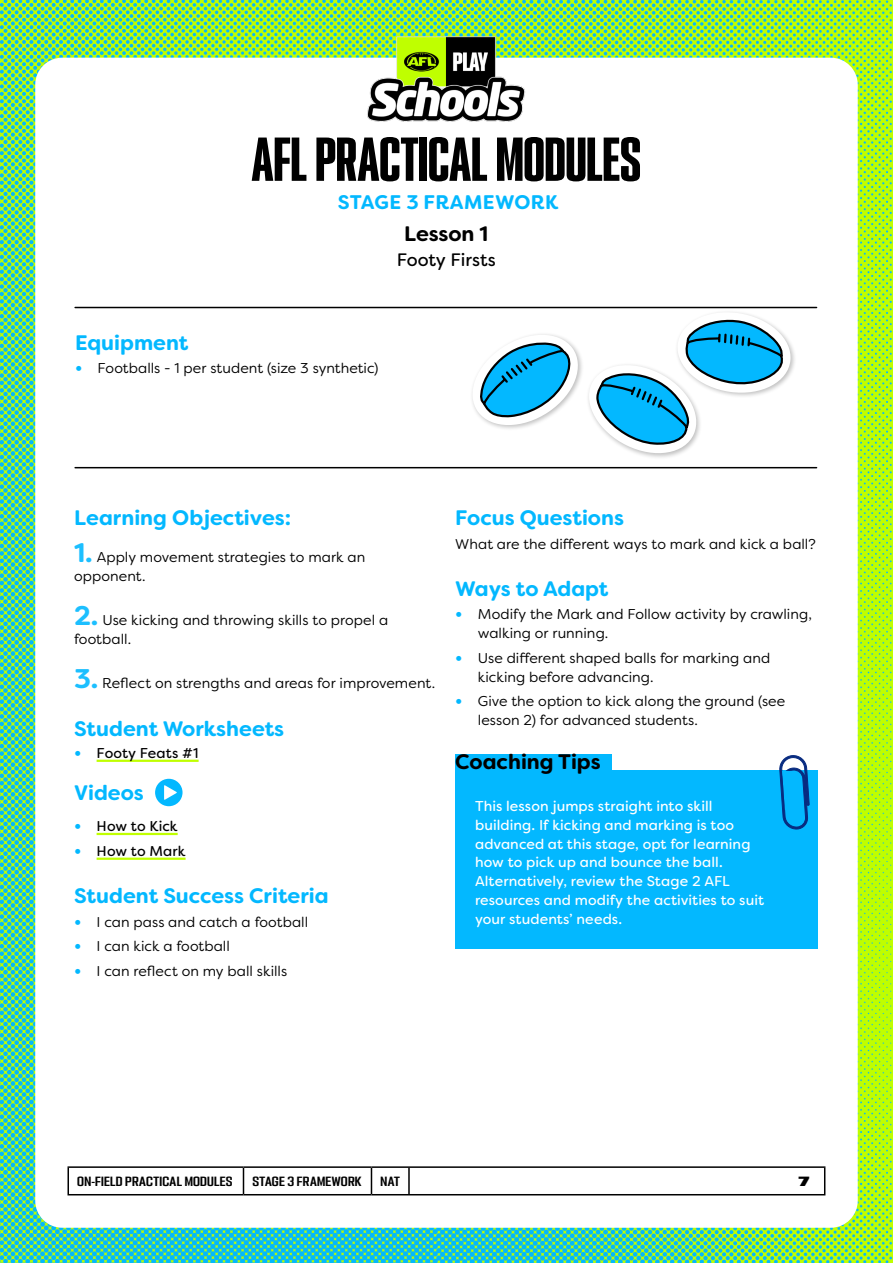
<style>
.page{position:relative;width:893px;height:1263px;background:#fff}
.page>*{position:absolute;margin:0;border:0;box-sizing:border-box;transform-origin:0 0}
.t1{font:55.5px "PODIUM Sharp 2.10";color:#000}
.t2{font:700 21px "Filson Soft";color:#03b8ff}
.t3{font:700 21px "Filson Soft";color:#000}
.t4{font:700 19.65px "Filson Soft";letter-spacing:.02em;color:#03b8ff}
.t5{font:18px "Filson Soft";letter-spacing:-.01em;color:#000}
.t6{font:14.25px/18.8px "Filson Soft";letter-spacing:.005em;color:#000}
.t7{font:14.25px/18.8px "Filson Soft";letter-spacing:.005em;color:#fff}
.t8{font:14.25px "Filson Soft";letter-spacing:.005em;color:#000}
.t9{font:12px "PODIUM Sharp 4.9";letter-spacing:.02em;color:#000}
.t10{font:12px "PODIUM Sharp 7.12";color:#000}
.s1{font-weight:700;font-size:18px;color:#03b8ff}
.s2{font-weight:700;font-size:27px;color:#1cbfff}
</style>
<div class="page">
<img style="left:0;top:0;width:893px;height:1263px">
<div style="left:35px;top:58px;width:823px;height:1170px;background:#fff;border-radius:27px"></div>
<img style="left:332px;top:0;width:229px;height:122px">
<hr style="left:68px;top:1166px;width:175px;height:2px;background:#000">
<svg style="left:68px;top:1168px;width:1px;height:26px"></svg>
<hr style="left:243px;top:1166px;width:128px;height:2px;background:#000">
<svg style="left:243px;top:1168px;width:1px;height:26px"></svg>
<hr style="left:371px;top:1166px;width:38px;height:2px;background:#000">
<svg style="left:371px;top:1168px;width:1px;height:26px"></svg>
<hr style="left:409px;top:1166px;width:416px;height:2px;background:#000">
<hr style="left:408px;top:1168px;width:2px;height:26px;background:#000">
<svg style="left:824px;top:1168px;width:1px;height:26px"></svg>
<hr style="left:68px;top:1194px;width:175px;height:1px;background:#000">
<hr style="left:243px;top:1194px;width:128px;height:1px;background:#000">
<hr style="left:371px;top:1194px;width:38px;height:1px;background:#000">
<hr style="left:409px;top:1194px;width:416px;height:1px;background:#000">
<hr style="left:75px;top:307px;width:742px;height:1px;background:#000">
<hr style="left:75px;top:467px;width:742px;height:1px;background:#000">
<hr style="left:97px;top:760px;width:102px;height:2px;background:#c0ff00">
<hr style="left:97px;top:833px;width:81px;height:2px;background:#c0ff00">
<hr style="left:97px;top:857px;width:89px;height:3px;background:#c0ff00">
<svg style="left:155px;top:779px;width:28px;height:27px"></svg>
<div style="left:455px;top:770px;width:363px;height:178px;background:#03b8ff"></div>
<div style="left:455px;top:755px;width:156px;height:23px;background:#03b8ff"></div>
<svg style="left:779px;top:755px;width:30px;height:74px"></svg>
<div style="left:674px;top:309px;width:122px;height:90px;background:#000;opacity:.25"></div>
<svg style="left:472px;top:309px;width:320px;height:149px"></svg>
<h1 class="t1" style="left:252px;top:124px;width:391px">AFL PRACTICAL MODULES</h1>
<h3 class="t4" style="left:338px;top:190px;width:222px">STAGE 3 FRAMEWORK</h3>
<h2 class="t3" style="left:404px;top:220px;width:86px">Lesson 1</h2>
<p class="t5" style="left:397px;top:248px;width:100px">Footy Firsts</p>
<h2 class="t2" style="left:75px;top:329px;width:115px">Equipment</h2>
<p class="t6" style="left:75px;top:359px;width:305px"><span class="s1">•</span> Footballs - 1 per student (size 3 synthetic)</p>
<h2 class="t2" style="left:74px;top:504px;width:218px">Learning Objectives:</h2>
<p class="t6" style="left:74px;top:548px;width:293px"><span class="s2">1.</span> Apply movement strategies to mark an opponent.</p>
<p class="t6" style="left:74px;top:611px;width:316px"><span class="s2">2.</span> Use kicking and throwing skills to propel a football.</p>
<p class="t6" style="left:74px;top:674px;width:363px"><span class="s2">3.</span> Reflect on strengths and areas for improvement.</p>
<h2 class="t2" style="left:74px;top:715px;width:212px">Student Worksheets</h2>
<p class="t8" style="left:74px;top:744px;width:126px"><span class="s1">•</span> Footy Feats #1</p>
<h2 class="t2" style="left:74px;top:779px;width:71px">Videos</h2>
<p class="t8" style="left:74px;top:817px;width:105px"><span class="s1">•</span> How to Kick</p>
<p class="t8" style="left:74px;top:841px;width:113px"><span class="s1">•</span> How to Mark</p>
<h2 class="t2" style="left:74px;top:882px;width:256px">Student Success Criteria</h2>
<p class="t6" style="left:74px;top:912px;width:236px"><span class="s1">•</span> I can pass and catch a football</p>
<p class="t6" style="left:74px;top:937px;width:157px"><span class="s1">•</span> I can kick a football</p>
<p class="t6" style="left:74px;top:962px;width:215px"><span class="s1">•</span> I can reflect on my ball skills</p>
<h2 class="t2" style="left:455px;top:504px;width:170px">Focus Questions</h2>
<p class="t6" style="left:455px;top:534px;width:362px">What are the different ways to mark and kick a ball?</p>
<h2 class="t2" style="left:455px;top:575px;width:155px">Ways to Adapt</h2>
<p class="t6" style="left:478px;top:605px;width:336px;text-indent:-22px"><span class="s1">•</span> Modify the Mark and Follow activity by crawling, walking or running.</p>
<p class="t6" style="left:478px;top:648px;width:294px;text-indent:-22px"><span class="s1">•</span> Use different shaped balls for marking and kicking before advancing.</p>
<p class="t6" style="left:478px;top:692px;width:309px;text-indent:-22px"><span class="s1">•</span> Give the option to kick along the ground (see lesson 2) for advanced students.</p>
<h2 class="t3" style="left:455px;top:748px;width:147px">Coaching Tips</h2>
<p class="t7" style="left:475px;top:797px;width:290px">This lesson jumps straight into skill building. If kicking and marking is too advanced at this stage, opt for learning how to pick up and bounce the ball.<br>Alternatively, review the Stage 2 AFL resources and modify the activities to suit your students’ needs.</p>
<p class="t9" style="left:77px;top:1173px;width:157px">ON-FIELD PRACTICAL MODULES</p>
<p class="t9" style="left:252px;top:1173px;width:111px">STAGE 3 FRAMEWORK</p>
<p class="t9" style="left:380px;top:1173px;width:21px">NAT</p>
<p class="t10" style="left:798px;top:1173px;width:13px">7</p>
</div>
